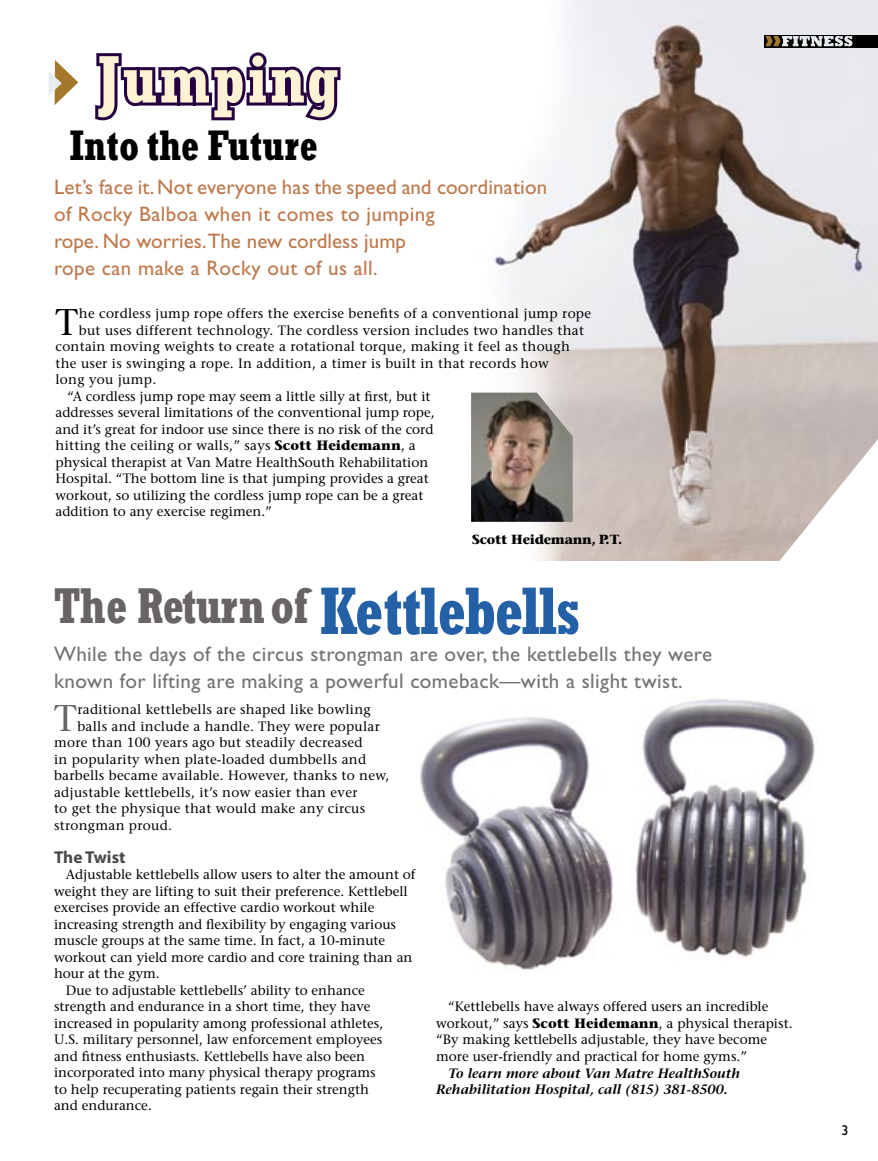
<style>
.page{position:relative;width:878px;height:1161px;background:#fff}
.page>*{position:absolute;margin:0;border:0;box-sizing:border-box;transform-origin:0 0}
.t1{font:700 condensed 66px "Rockwell";letter-spacing:.04em;color:#fdf3d4}
.t2{font:700 condensed 49.5px "Rockwell";letter-spacing:-.02em;color:#686463}
.t3{font:700 condensed 42px "Rockwell";color:#000}
.t4{font:37.05px "Stone Serif";color:#686463}
.t5{font:37.05px "Stone Serif";color:#000}
.t6{font:21px/27px "Gill Sans";letter-spacing:.01em;color:#bd794c}
.t7{font:21px/27px "Gill Sans";letter-spacing:.02em;color:#767271}
.t8{font:700 17.25px "Myriad";color:#484749}
.t9{font:14.25px "Gill Sans";color:#000}
.t10{font:13.5px/16.6px "Stone Serif";color:#000}
.t11{font:13.5px "Stone Serif";letter-spacing:.02em;color:#000}
.t12{font:italic 600 13.5px/16.6px "Stone Serif";color:#000}
.t13{font:700 13.2px "Stone Serif";letter-spacing:-.02em;color:#000}
.s1{font-weight:700}
.s2{font-size:66px;color:#2360a5}
</style>
<div class="page">
<img style="left:476px;top:0;width:402px;height:561px">
<svg style="left:763px;top:35px;width:115px;height:13px"></svg>
<svg style="left:48px;top:60px;width:30px;height:45px"></svg>
<svg style="left:765px;top:36px;width:87px;height:10px"></svg>
<svg style="left:95px;top:52px;width:246px;height:69px"></svg>
<img style="left:420px;top:699px;width:395px;height:271px">
<img style="left:471px;top:393px;width:101px;height:129px">
<svg style="left:756px;top:426px;width:122px;height:135px"></svg>
<h1 class="t1" style="left:98px;top:40px;width:242px">Jumping</h1>
<h3 class="t3" style="left:69px;top:120px;width:250px">Into the Future</h3>
<h3 class="t6" style="left:54px;top:174px;width:495px">Let’s face it. Not everyone has the speed and coordination of Rocky Balboa when it comes to jumping<br>rope. No worries.The new cordless jump<br>rope can make a Rocky out of us all.</h3>
<h3 class="t5" style="left:56px;top:299px;width:24px">T</h3>
<p class="t11" style="left:79px;top:305px;width:513px">he cordless jump rope offers the exercise benefits of a conventional jump rope</p>
<p class="t11" style="left:79px;top:322px;width:506px">but uses different technology. The cordless version includes two handles that</p>
<p class="t11" style="left:56px;top:338px;width:516px">contain moving weights to create a rotational torque, making it feel as though</p>
<p class="t11" style="left:56px;top:355px;width:494px">the user is swinging a rope. In addition, a timer is built in that records how</p>
<p class="t11" style="left:56px;top:371px;width:102px">long you jump.</p>
<p class="t10" style="left:67px;top:387px;width:365px">“A cordless jump rope may seem a little silly at first, but it</p>
<p class="t10" style="left:56px;top:404px;width:380px">addresses several limitations of the conventional jump rope,</p>
<p class="t10" style="left:56px;top:420px;width:379px">and it’s great for indoor use since there is no risk of the cord</p>
<p class="t11" style="left:56px;top:437px;width:362px">hitting the ceiling or walls,” says <span class="s1">Scott Heidemann</span>, a</p>
<p class="t10" style="left:56px;top:453px;width:374px">physical therapist at Van Matre HealthSouth Rehabilitation</p>
<p class="t10" style="left:56px;top:470px;width:375px">Hospital. “The bottom line is that jumping provides a great</p>
<p class="t10" style="left:56px;top:486px;width:369px">workout, so utilizing the cordless jump rope can be a great</p>
<p class="t10" style="left:56px;top:503px;width:218px">addition to any exercise regimen.”</p>
<p class="t13" style="left:472px;top:531px;width:152px">Scott Heidemann, P.T.</p>
<h2 class="t2" style="left:54px;top:577px;width:527px">The Return of <span class="s2">Kettlebells</span></h2>
<h3 class="t7" style="left:54px;top:641px;width:659px">While the days of the circus strongman are over, the kettlebells they were known for lifting are making a powerful comeback—with a slight twist.</h3>
<h3 class="t4" style="left:54px;top:695px;width:24px">T</h3>
<p class="t11" style="left:77px;top:701px;width:295px">raditional kettlebells are shaped like bowling</p>
<p class="t11" style="left:77px;top:718px;width:304px">balls and include a handle. They were popular</p>
<p class="t11" style="left:54px;top:734px;width:310px">more than 100 years ago but steadily decreased</p>
<p class="t11" style="left:54px;top:751px;width:314px">in popularity when plate-loaded dumbbells and</p>
<p class="t11" style="left:54px;top:767px;width:337px">barbells became available. However, thanks to new,</p>
<p class="t11" style="left:54px;top:784px;width:305px">adjustable kettlebells, it’s now easier than ever</p>
<p class="t11" style="left:54px;top:800px;width:313px">to get the physique that would make any circus</p>
<p class="t11" style="left:54px;top:817px;width:119px">strongman proud.</p>
<p class="t8" style="left:54px;top:848px;width:73px">The Twist</p>
<p class="t10" style="left:66px;top:866px;width:351px">Adjustable kettlebells allow users to alter the amount of</p>
<p class="t10" style="left:54px;top:882px;width:355px">weight they are lifting to suit their preference. Kettlebell</p>
<p class="t10" style="left:54px;top:899px;width:322px">exercises provide an effective cardio workout while</p>
<p class="t10" style="left:54px;top:915px;width:343px">increasing strength and flexibility by engaging various</p>
<p class="t10" style="left:54px;top:932px;width:333px">muscle groups at the same time. In fact, a 10-minute</p>
<p class="t10" style="left:54px;top:948px;width:360px">workout can yield more cardio and core training than an</p>
<p class="t10" style="left:54px;top:965px;width:107px">hour at the gym.</p>
<p class="t10" style="left:66px;top:981px;width:300px">Due to adjustable kettlebells’ ability to enhance</p>
<p class="t10" style="left:54px;top:998px;width:318px">strength and endurance in a short time, they have</p>
<p class="t10" style="left:54px;top:1014px;width:330px">increased in popularity among professional athletes,</p>
<p class="t10" style="left:54px;top:1031px;width:330px">U.S. military personnel, law enforcement employees</p>
<p class="t10" style="left:54px;top:1047px;width:312px">and fitness enthusiasts. Kettlebells have also been</p>
<p class="t10" style="left:54px;top:1064px;width:323px">incorporated into many physical therapy programs</p>
<p class="t10" style="left:54px;top:1080px;width:316px">to help recuperating patients regain their strength</p>
<p class="t10" style="left:54px;top:1097px;width:99px">and endurance.</p>
<p class="t10" style="left:436px;top:998px;width:358px;text-indent:12px">“Kettlebells have always offered users an incredible workout,” says <span class="s1">Scott Heidemann</span>, a physical therapist. “By making kettlebells adjustable, they have become more user-friendly and practical for home gyms.”</p>
<p class="t12" style="left:436px;top:1065px;width:305px;text-indent:12px">To learn more about Van Matre HealthSouth<br>Rehabilitation Hospital, call (815) 381-8500.</p>
<p class="t9" style="left:841px;top:1122px;width:9px">3</p>
</div>
